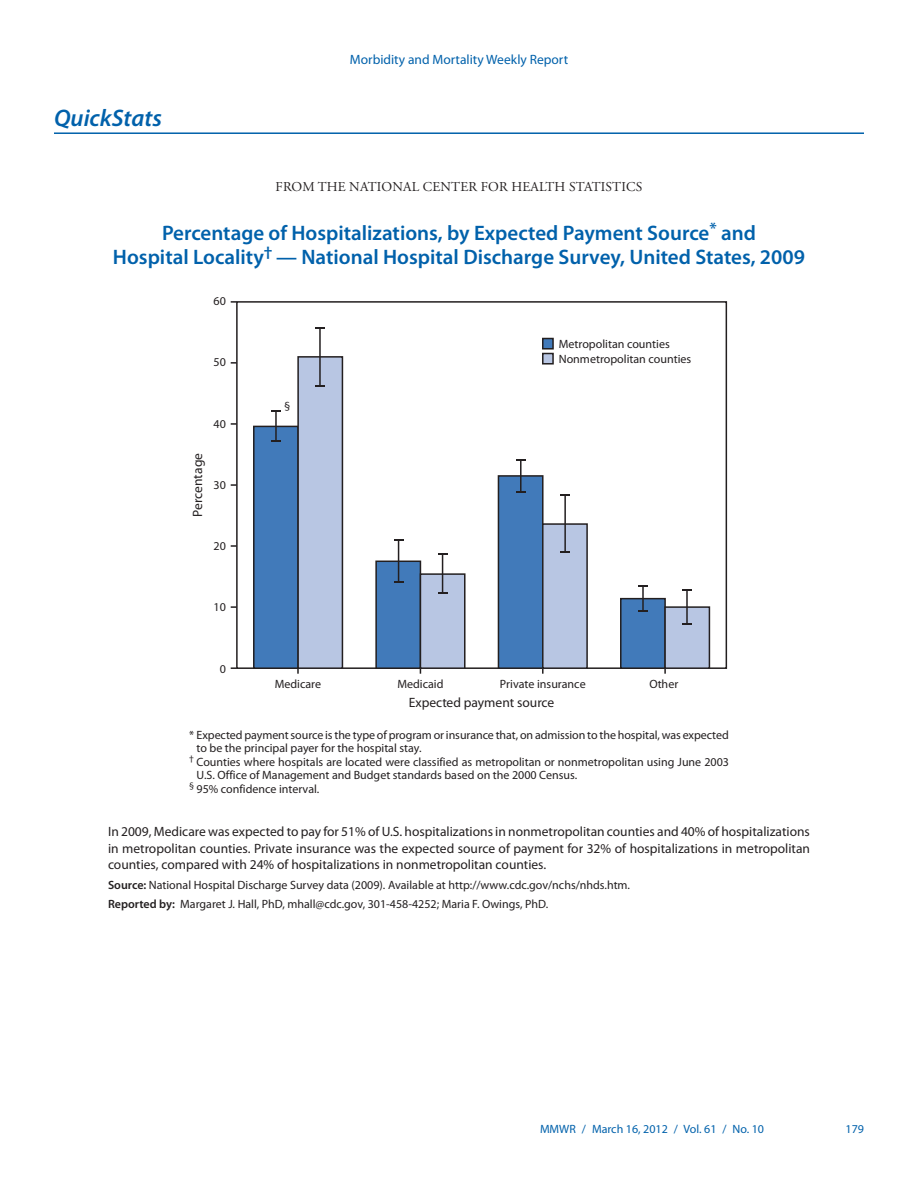
<style>
.page{position:relative;width:918px;height:1188px;background:#fff}
.page>*{position:absolute;margin:0;border:0;box-sizing:border-box;transform-origin:0 0}
.Kicker{font:italic 600 24px "Myriad Pro";color:#0161ab}
.QS_Figure_Title{font:600 21px/24px "Myriad Pro";color:#0161ab;text-align:center}
.QS_Source__First{font:13.5px/16.5px "Myriad Pro";color:#231f20;text-align:justify}
.t1{font:13.5px "Adobe Garamond Pro";letter-spacing:.015em;color:#231f20}
.t2{font:13.5px "Myriad Pro";color:#0161ab}
._8pt_Footnote_SUPPOR{font:12px/13.5px "Myriad Pro";color:#231f20}
.QS_Source__First-2{font:12px "Myriad Pro";color:#231f20}
.t3{font:12px "Myriad Pro";color:#0161ab}
.s1{font-weight:600}
</style>
<div class="page">
<div style="left:236px;top:301px;width:491px;height:368px;border:2px solid #231f20"></div>
<div style="left:543px;top:354px;width:10px;height:10px;background:#b8c6e3"></div>
<div style="left:542px;top:353px;width:12px;height:12px;border:2px solid #231f20"></div>
<div style="left:543px;top:339px;width:10px;height:10px;background:#417aba"></div>
<div style="left:542px;top:338px;width:12px;height:12px;border:2px solid #231f20"></div>
<svg style="left:231px;top:667px;width:6px;height:2px"></svg>
<svg style="left:231px;top:606px;width:6px;height:2px"></svg>
<svg style="left:231px;top:545px;width:6px;height:2px"></svg>
<svg style="left:231px;top:484px;width:6px;height:2px"></svg>
<svg style="left:231px;top:423px;width:6px;height:2px"></svg>
<svg style="left:231px;top:362px;width:6px;height:2px"></svg>
<svg style="left:231px;top:301px;width:6px;height:2px"></svg>
<div style="left:254px;top:426px;width:44px;height:242px;background:#417aba"></div>
<div style="left:253px;top:426px;width:46px;height:243px;border:2px solid #231f20"></div>
<hr style="left:275px;top:411px;width:2px;height:30px;background:#231f20">
<svg style="left:271px;top:440px;width:10px;height:2px"></svg>
<div style="left:298px;top:357px;width:44px;height:311px;background:#b8c6e3"></div>
<div style="left:297px;top:356px;width:46px;height:313px;border:2px solid #231f20"></div>
<hr style="left:319px;top:328px;width:2px;height:58px;background:#231f20">
<svg style="left:315px;top:327px;width:10px;height:2px"></svg>
<svg style="left:315px;top:385px;width:10px;height:2px"></svg>
<div style="left:376px;top:561px;width:44px;height:107px;background:#417aba"></div>
<div style="left:375px;top:561px;width:46px;height:108px;border:2px solid #231f20"></div>
<hr style="left:398px;top:540px;width:1px;height:42px;background:#231f20">
<svg style="left:394px;top:581px;width:9px;height:2px"></svg>
<div style="left:420px;top:574px;width:45px;height:94px;background:#b8c6e3"></div>
<div style="left:420px;top:573px;width:46px;height:96px;border:2px solid #231f20"></div>
<hr style="left:442px;top:554px;width:1px;height:39px;background:#231f20">
<div style="left:498px;top:476px;width:45px;height:192px;background:#417aba"></div>
<div style="left:498px;top:475px;width:46px;height:194px;border:2px solid #231f20"></div>
<hr style="left:520px;top:460px;width:2px;height:32px;background:#231f20">
<div style="left:543px;top:524px;width:44px;height:144px;background:#b8c6e3"></div>
<div style="left:542px;top:523px;width:46px;height:146px;border:2px solid #231f20"></div>
<hr style="left:564px;top:495px;width:2px;height:57px;background:#231f20">
<div style="left:621px;top:599px;width:44px;height:69px;background:#417aba"></div>
<div style="left:620px;top:598px;width:46px;height:71px;border:2px solid #231f20"></div>
<hr style="left:642px;top:586px;width:2px;height:25px;background:#231f20">
<svg style="left:638px;top:585px;width:10px;height:2px"></svg>
<svg style="left:638px;top:610px;width:10px;height:2px"></svg>
<div style="left:665px;top:607px;width:44px;height:61px;background:#b8c6e3"></div>
<div style="left:664px;top:606px;width:46px;height:63px;border:2px solid #231f20"></div>
<hr style="left:686px;top:590px;width:2px;height:34px;background:#231f20">
<svg style="left:682px;top:623px;width:10px;height:2px"></svg>
<hr style="left:54px;top:132px;width:810px;height:2px;background:#0161ab">
<p class="Kicker" style="left:54px;top:103px;width:110px">QuickStats</p>
<p class="t2" style="left:350px;top:51px;width:220px">Morbidity and Mortality Weekly Report</p>
<p class="t1" style="left:276px;top:178px;width:368px">FROM THE NATIONAL CENTER FOR HEALTH STATISTICS</p>
<p class="QS_Figure_Title" style="left:113px;top:221px;width:694px">Percentage of Hospitalizations, by Expected Payment Source<sup>*</sup> and<br>Hospital Locality<sup>†</sup> — National Hospital Discharge Survey, United States, 2009</p>
<p class="_8pt_Footnote_SUPPOR" style="left:214px;top:294px;width:14px">60</p>
<p class="_8pt_Footnote_SUPPOR" style="left:214px;top:355px;width:14px">50</p>
<p class="_8pt_Footnote_SUPPOR" style="left:214px;top:417px;width:14px">40</p>
<p class="QS_Source__First" style="left:189px;top:517px;width:66px;rotate:-90deg">Percentage</p>
<p class="_8pt_Footnote_SUPPOR" style="left:214px;top:478px;width:14px">30</p>
<p class="_8pt_Footnote_SUPPOR" style="left:214px;top:539px;width:14px">20</p>
<p class="_8pt_Footnote_SUPPOR" style="left:214px;top:600px;width:14px">10</p>
<p class="_8pt_Footnote_SUPPOR" style="left:220px;top:662px;width:8px">0</p>
<p class="_8pt_Footnote_SUPPOR" style="left:284px;top:399px;width:8px">§</p>
<p class="_8pt_Footnote_SUPPOR" style="left:275px;top:677px;width:48px">Medicare</p>
<p class="_8pt_Footnote_SUPPOR" style="left:559px;top:336px;width:134px;line-height:15px">Metropolitan counties<br>Nonmetropolitan counties</p>
<p class="_8pt_Footnote_SUPPOR" style="left:397px;top:677px;width:48px">Medicaid</p>
<p class="_8pt_Footnote_SUPPOR" style="left:500px;top:677px;width:87px">Private insurance</p>
<p class="_8pt_Footnote_SUPPOR" style="left:649px;top:677px;width:30px">Other</p>
<p class="QS_Source__First" style="left:409px;top:694px;width:147px">Expected payment source</p>
<p class="_8pt_Footnote_SUPPOR" style="left:197px;top:728px;width:534px;text-indent:-8px">* Expected payment source is the type of program or insurance that, on admission to the hospital, was expected to be the principal payer for the hospital stay.</p>
<p class="_8pt_Footnote_SUPPOR" style="left:197px;top:755px;width:534px;text-indent:-8px"><sup>†</sup> Counties where hospitals are located were classified as metropolitan or nonmetropolitan using June 2003<br>U.S. Office of Management and Budget standards based on the 2000 Census.</p>
<p class="_8pt_Footnote_SUPPOR" style="left:189px;top:782px;width:132px"><sup>§</sup> 95% confidence interval.</p>
<p class="QS_Source__First" style="left:108px;top:823px;width:704px">In 2009, Medicare was expected to pay for 51% of U.S. hospitalizations in nonmetropolitan counties and 40% of hospitalizations in metropolitan counties. Private insurance was the expected source of payment for 32% of hospitalizations in metropolitan counties, compared with 24% of hospitalizations in nonmetropolitan counties.</p>
<p class="QS_Source__First-2" style="left:108px;top:877px;width:524px"><span class="s1">Source:</span> National Hospital Discharge Survey data (2009). Available at http://www.cdc.gov/nchs/nhds.htm.</p>
<p class="QS_Source__First-2" style="left:108px;top:897px;width:442px"><span class="s1">Reported by:</span> Margaret J. Hall, PhD, mhall@cdc.gov, 301-458-4252; Maria F. Owings, PhD.</p>
<p class="t3" style="left:540px;top:1121px;width:226px">MMWR / March 16, 2012 / Vol. 61 / No. 10</p>
<p class="t3" style="left:846px;top:1121px;width:20px">179</p>
</div>
